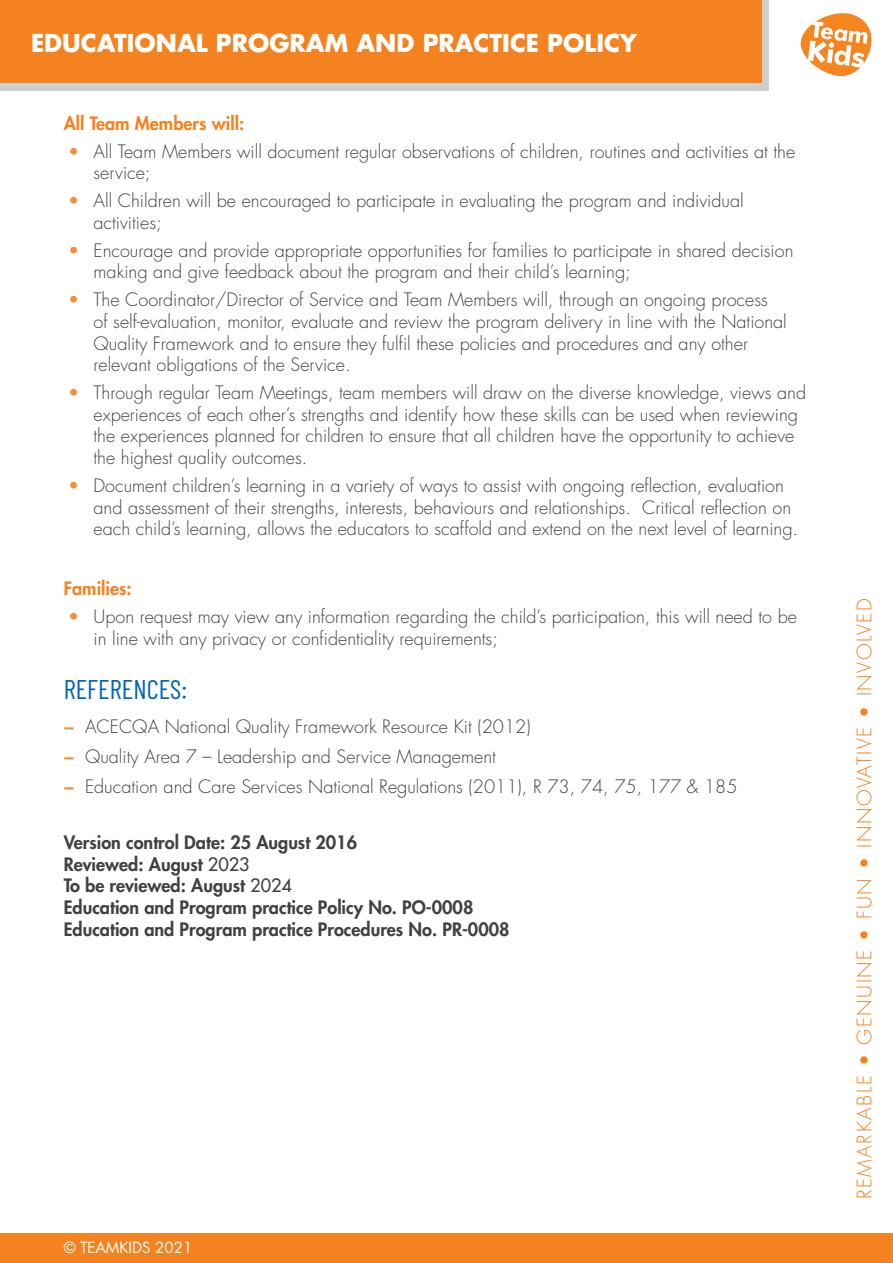
<style>
.page{position:relative;width:893px;height:1263px;background:#fff}
.page>*{position:absolute;margin:0;border:0;box-sizing:border-box;transform-origin:0 0}
.t1{font:27px "Barlow Condensed";color:#0066b3}
.t2{font:700 24px "Futura Std";color:#fff}
.t3{font:300 19.5px "Futura Std";letter-spacing:.08em;color:#f58220}
.t4{font:300 18px/21.6px "Futura Std";color:#414042}
.t5{font:800 18px/21.6px "Futura Std";color:#414042}
.t6{font:800 18px "Futura Std";color:#f58220}
.t7{font:15px "Futura Std";color:#fff}
.s1{color:#f78d33}
.s2{font-weight:800;color:#f78d33}
.s3{font-weight:500;color:#404042}
</style>
<div class="page">
<div style="left:0;top:0;width:769px;height:90px;background:#cdcdcd"></div>
<div style="left:0;top:0;width:761px;height:83px;background:#f58220"></div>
<svg style="left:801px;top:13px;width:70px;height:63px"></svg>
<div style="left:0;top:1233px;width:893px;height:30px;background:#f58220"></div>
<h2 class="t2" style="left:31px;top:29px;width:608px">EDUCATIONAL PROGRAM AND PRACTICE POLICY</h2>
<p class="t6" style="left:64px;top:114px;width:182px">All Team Members will:</p>
<p class="t4" style="left:94px;top:142px;width:703px;text-indent:-26px"><span class="s1">•</span> All Team Members will document regular observations of children, routines and activities at the service;</p>
<p class="t4" style="left:94px;top:191px;width:652px;text-indent:-26px"><span class="s1">•</span> All Children will be encouraged to participate in evaluating the program and individual activities;</p>
<p class="t4" style="left:94px;top:241px;width:701px;text-indent:-26px"><span class="s1">•</span> Encourage and provide appropriate opportunities for families to participate in shared decision making and give feedback about the program and their child’s learning;</p>
<p class="t4" style="left:94px;top:290px;width:695px;text-indent:-26px"><span class="s1">•</span> The Coordinator/Director of Service and Team Members will, through an ongoing process<br>of self-evaluation, monitor, evaluate and review the program delivery in line with the National Quality Framework and to ensure they fulfil these policies and procedures and any other relevant obligations of the Service.</p>
<p class="t4" style="left:94px;top:383px;width:714px;text-indent:-26px"><span class="s1">•</span> Through regular Team Meetings, team members will draw on the diverse knowledge, views and experiences of each other’s strengths and identify how these skills can be used when reviewing the experiences planned for children to ensure that all children have the opportunity to achieve the highest quality outcomes.</p>
<p class="t4" style="left:94px;top:476px;width:706px;text-indent:-26px"><span class="s1">•</span> Document children’s learning in a variety of ways to assist with ongoing reflection, evaluation and assessment of their strengths, interests, behaviours and relationships. Critical reflection on each child’s learning, allows the educators to scaffold and extend on the next level of learning.</p>
<p class="t6" style="left:64px;top:580px;width:69px">Families:</p>
<p class="t4" style="left:94px;top:607px;width:705px;text-indent:-26px"><span class="s1">•</span> Upon request may view any information regarding the child’s participation, this will need to be in line with any privacy or confidentiality requirements;</p>
<h1 class="t1" style="left:64px;top:673px;width:125px">REFERENCES:</h1>
<p class="t4" style="left:64px;top:713px;width:675px;line-height:30.2px"><span class="s2">−</span> ACECQA National Quality Framework Resource Kit (2012)<br><span class="s2">−</span> Quality Area 7 – Leadership and Service Management<br><span class="s2">−</span> Education and Care Services National Regulations (2011), R 73, 74, 75, 177 &amp; 185</p>
<p class="t5" style="left:64px;top:833px;width:447px">Version control Date: 25 August 2016<br>Reviewed: August <span class="s3">2023<br></span>To be reviewed: August <span class="s3">2024<br></span>Education and Program practice Policy No. PO-0008<br>Education and Program practice Procedures No. PR-0008</p>
<p class="t7" style="left:64px;top:1240px;width:130px">© TEAMKIDS 2021</p>
<p class="t3" style="left:855px;top:1199px;width:602px;rotate:-90deg">REMARKABLE • GENUINE • FUN • INNOVATIVE • INVOLVED</p>
</div>
